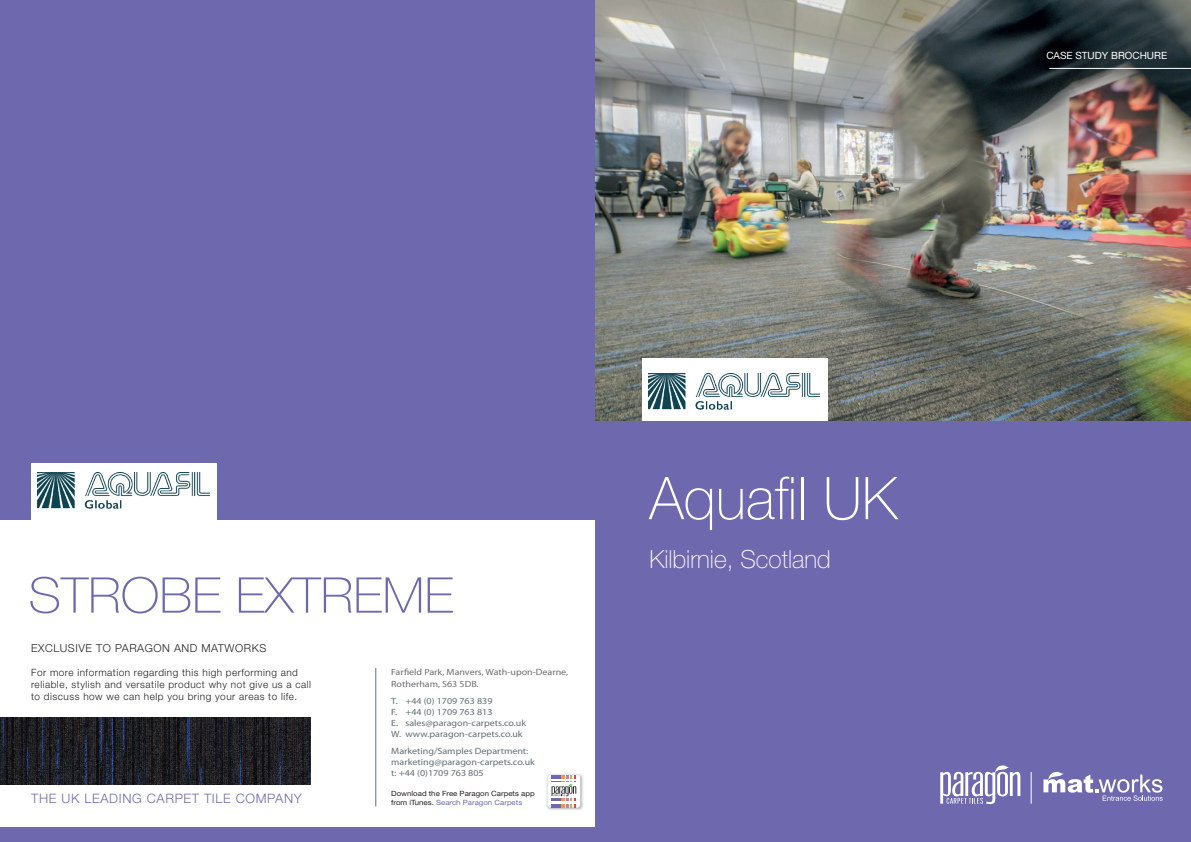
<style>
.page{position:relative;width:1191px;height:842px;background:#fff}
.page>*{position:absolute;margin:0;border:0;box-sizing:border-box;transform-origin:0 0}
.t1{font:100 59px "Helvetica Neue";color:#fff}
.t2{font:100 49.3px "Helvetica Neue";color:#6e69af;scale:1.05 1}
.t3{font:100 25px "Helvetica Neue";color:#fff}
.t4{font:300 13px "Helvetica Neue";letter-spacing:.05em;color:#6e69af}
.t5{font:300 11px "Helvetica Neue";letter-spacing:.05em;color:#231f20}
.t6{font:300 10px/12px "Helvetica Neue";letter-spacing:.05em;color:#231f20}
.t7{font:10px "Helvetica Neue";color:#fff}
.t8{font:9px/11.1px "Myriad Pro";color:#626e75;scale:1.11 1}
.t9{font:9px/12px "Myriad Pro";color:#6c6d70;scale:1.11 1}
.t10{font:7.2px/9.1px "Helvetica Neue";color:#231f20;scale:1.09 1}
.s1{color:#6e69af}
</style>
<div class="page">
<div style="left:0;top:828px;width:605px;height:14px;background:#6e69af"></div>
<div style="left:0;top:0;width:607px;height:519px;background:#6e69af"></div>
<hr style="left:375px;top:668px;width:1px;height:138px;background:#626e75">
<img style="left:546px;top:774px;width:37px;height:36px">
<svg style="left:547px;top:774px;width:33px;height:34px"></svg>
<img style="left:0;top:717px;width:310px;height:67px">
<div style="left:595px;top:0;width:596px;height:842px;background:#6e69af"></div>
<img style="left:595px;top:0;width:596px;height:420px">
<svg style="left:940px;top:765px;width:80px;height:39px"></svg>
<hr style="left:1030px;top:772px;width:1px;height:32px;background:#fff">
<svg style="left:1043px;top:772px;width:119px;height:29px"></svg>
<hr style="left:1049px;top:68px;width:142px;height:1px;background:#fff">
<div style="left:31px;top:463px;width:186px;height:63px;background:#fff"></div>
<img style="left:38px;top:472px;width:171px;height:37px">
<div style="left:642px;top:359px;width:185px;height:62px;background:#fff"></div>
<img style="left:648px;top:373px;width:172px;height:37px">
<p class="t7" style="left:1046px;top:49px;width:122px">CASE STUDY BROCHURE</p>
<h2 class="t2" style="left:28px;top:568px;width:406px">STROBE EXTREME</h2>
<p class="t5" style="left:31px;top:641px;width:237px">EXCLUSIVE TO PARAGON AND MATWORKS</p>
<p class="t6" style="left:31px;top:666px;width:281px">For more information regarding this high performing and reliable, stylish and versatile product why not give us a call to discuss how we can help you bring your areas to life.</p>
<p class="t9" style="left:391px;top:666px;width:161px">Farfield Park, Manvers, Wath-upon-Dearne,<br>Rotherham, S63 5DB.</p>
<p class="t8" style="left:391px;top:695px;width:123px">T. +44 (0) 1709 763 839<br>F. +44 (0) 1709 763 813<br>E. sales@paragon-carpets.co.uk<br>W. www.paragon-carpets.co.uk</p>
<p class="t8" style="left:391px;top:745px;width:131px">Marketing/Samples Department: marketing@paragon-carpets.co.uk t: +44 (0)1709 763 805</p>
<p class="t10" style="left:391px;top:788px;width:133px">Download the Free Paragon Carpets app from iTunes. <span class="s1">Search Paragon Carpets</span></p>
<h3 class="t4" style="left:31px;top:790px;width:272px">THE UK LEADING CARPET TILE COMPANY</h3>
<h1 class="t1" style="left:649px;top:465px;width:249px">Aquafil UK</h1>
<h3 class="t3" style="left:649px;top:545px;width:183px">Kilbirnie, Scotland</h3>
</div>
